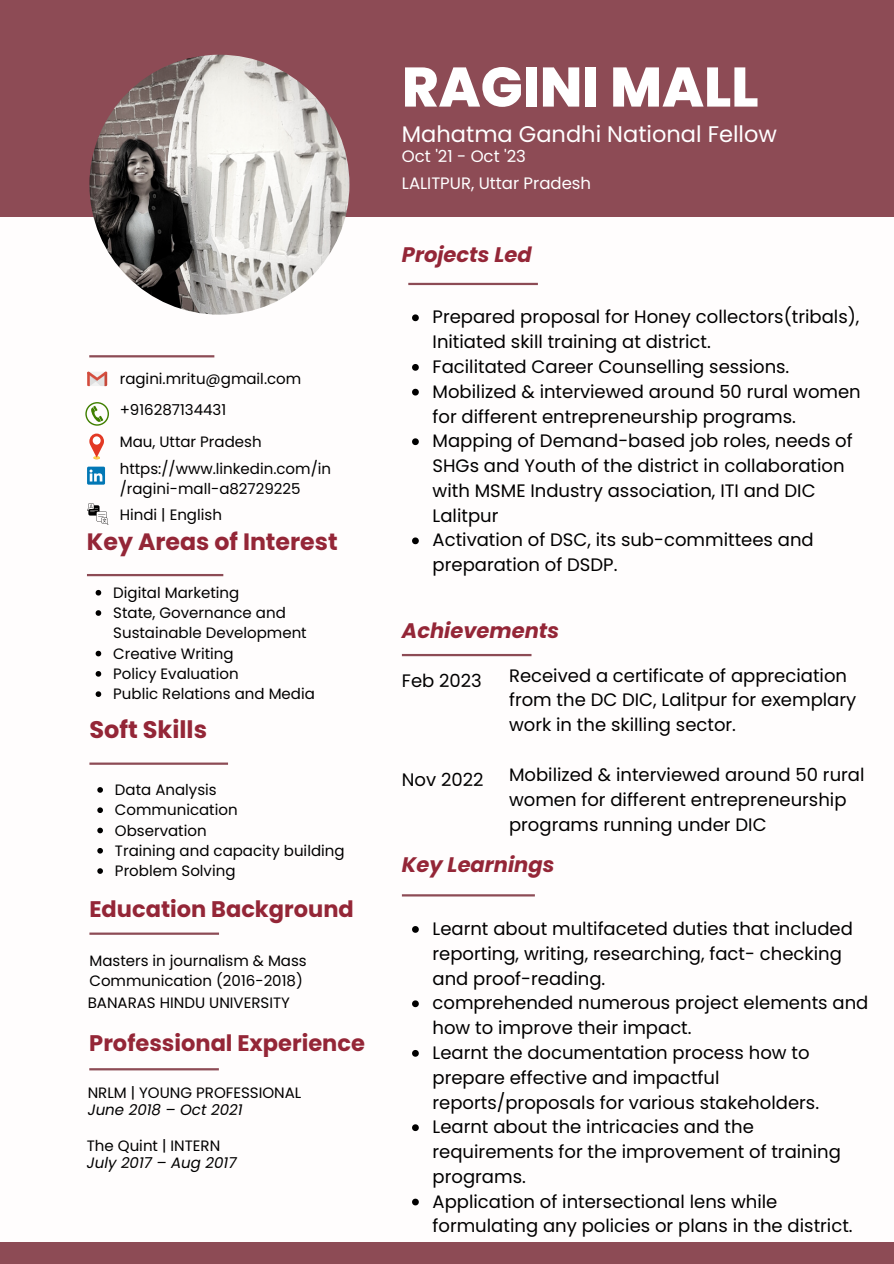
<style>
.page{position:relative;width:894px;height:1264px;background:#fff}
.page>*{position:absolute;margin:0;border:0;box-sizing:border-box;transform-origin:0 0}
.t1{font:800 55.5px "Poppins";color:#fff}
.t2{font:700 24px "Poppins";color:#942637}
.t3{font:700 23.7px "Poppins";color:#942637}
.t4{font:700 22.5px "Poppins";color:#942637}
.t5{font:22.5px "Poppins";color:#fff}
.t6{font:italic 700 21px "Poppins";color:#942637}
.t7{font:18px/24.8px "Poppins";color:#000}
.t8{font:16.5px "Poppins";color:#fff}
.t9{font:15px/20.2px "Poppins";color:#000}
.t10{font:italic 15px "Poppins";color:#000}
</style>
<div class="page">
<div style="left:0;top:0;width:893px;height:216px;background:#8d4b55"></div>
<div style="left:0;top:1242px;width:893px;height:21px;background:#8d4b55"></div>
<img style="left:89px;top:55px;width:260px;height:259px;border-radius:50%">
<hr style="left:89px;top:1068px;width:130px;height:2px;background:#8d4b55">
<hr style="left:402px;top:654px;width:129px;height:2px;background:#8d4b55">
<hr style="left:87px;top:574px;width:136px;height:2px;background:#8d4b55">
<hr style="left:89px;top:762px;width:139px;height:2px;background:#8d4b55">
<hr style="left:89px;top:932px;width:130px;height:2px;background:#8d4b55">
<hr style="left:89px;top:355px;width:125px;height:2px;background:#8d4b55">
<svg style="left:87px;top:466px;width:18px;height:18px"></svg>
<svg style="left:87px;top:371px;width:20px;height:15px"></svg>
<svg style="left:85px;top:402px;width:24px;height:24px"></svg>
<svg style="left:89px;top:433px;width:15px;height:26px"></svg>
<div style="left:93px;top:436px;width:8px;height:8px;background:#fff;border-radius:50%"></div>
<hr style="left:402px;top:894px;width:132px;height:2px;background:#8d4b55">
<hr style="left:408px;top:283px;width:129px;height:2px;background:#8d4b55">
<svg style="left:87px;top:503px;width:21px;height:21px"></svg>
<svg style="left:96px;top:590px;width:5px;height:5px"></svg>
<svg style="left:96px;top:610px;width:5px;height:6px"></svg>
<svg style="left:96px;top:650px;width:5px;height:6px"></svg>
<svg style="left:96px;top:671px;width:5px;height:5px"></svg>
<svg style="left:96px;top:691px;width:5px;height:6px"></svg>
<svg style="left:97px;top:787px;width:6px;height:5px"></svg>
<svg style="left:97px;top:807px;width:6px;height:6px"></svg>
<svg style="left:97px;top:827px;width:6px;height:6px"></svg>
<svg style="left:97px;top:848px;width:6px;height:5px"></svg>
<svg style="left:97px;top:868px;width:6px;height:5px"></svg>
<svg style="left:412px;top:926px;width:6px;height:6px"></svg>
<svg style="left:412px;top:1000px;width:6px;height:7px"></svg>
<svg style="left:412px;top:1050px;width:6px;height:6px"></svg>
<svg style="left:412px;top:1124px;width:6px;height:7px"></svg>
<svg style="left:412px;top:1198px;width:6px;height:7px"></svg>
<svg style="left:412px;top:314px;width:6px;height:7px"></svg>
<svg style="left:412px;top:364px;width:6px;height:7px"></svg>
<svg style="left:412px;top:389px;width:6px;height:6px"></svg>
<svg style="left:412px;top:438px;width:6px;height:7px"></svg>
<svg style="left:412px;top:537px;width:6px;height:7px"></svg>
<p class="t9" style="left:120px;top:368px;width:183px">ragini.mritu@gmail.com</p>
<p class="t9" style="left:120px;top:400px;width:108px">+916287134431</p>
<p class="t9" style="left:120px;top:431px;width:143px">Mau, Uttar Pradesh</p>
<p class="t9" style="left:120px;top:458px;width:213px">https://www.linkedin.com/in /ragini-mall-a82729225</p>
<p class="t9" style="left:120px;top:505px;width:104px">Hindi | English</p>
<h3 class="t3" style="left:87px;top:525px;width:252px">Key Areas of Interest</h3>
<p class="t9" style="left:113px;top:582px;width:203px">Digital Marketing<br>State, Governance and<br>Sustainable Development<br>Creative Writing<br>Policy Evaluation<br>Public Relations and Media</p>
<h2 class="t2" style="left:89px;top:713px;width:119px">Soft Skills</h2>
<p class="t9" style="left:115px;top:779px;width:231px">Data Analysis<br>Communication<br>Observation<br>Training and capacity building<br>Problem Solving</p>
<p class="t4" style="left:89px;top:893px;width:266px">Education Background</p>
<p class="t9" style="left:89px;top:950px;width:219px">Masters in journalism &amp; Mass<br>Communication (2016-2018)</p>
<p class="t9" style="left:88px;top:992px;width:204px">BANARAS HINDU UNIVERSITY</p>
<p class="t4" style="left:89px;top:1026px;width:277px">Professional Experience</p>
<p class="t9" style="left:88px;top:1082px;width:215px">NRLM | YOUNG PROFESSIONAL</p>
<p class="t10" style="left:88px;top:1099px;width:156px">June 2018 – Oct 2021</p>
<p class="t9" style="left:87px;top:1135px;width:135px">The Quint | INTERN</p>
<p class="t10" style="left:87px;top:1152px;width:151px">July 2017 – Aug 2017</p>
<h1 class="t1" style="left:402px;top:48px;width:358px">RAGINI MALL</h1>
<p class="t5" style="left:402px;top:118px;width:376px">Mahatma Gandhi National Fellow</p>
<p class="t8" style="left:402px;top:145px;width:125px">Oct '21 - Oct '23</p>
<p class="t8" style="left:402px;top:172px;width:191px">LALITPUR, Uttar Pradesh</p>
<p class="t6" style="left:402px;top:240px;width:131px">Projects Led</p>
<p class="t7" style="left:432px;top:305px;width:429px">Prepared proposal for Honey collectors(tribals), Initiated skill training at district.<br>Facilitated Career Counselling sessions.<br>Mobilized &amp; interviewed around 50 rural women for different entrepreneurship programs.<br>Mapping of Demand-based job roles, needs of SHGs and Youth of the district in collaboration with MSME Industry association, ITI and DIC Lalitpur<br>Activation of DSC, its sub-committees and preparation of DSDP.</p>
<p class="t6" style="left:402px;top:615px;width:159px">Achievements</p>
<p class="t7" style="left:402px;top:668px;width:81px">Feb 2023</p>
<p class="t7" style="left:402px;top:766px;width:83px">Nov 2022</p>
<p class="t7" style="left:509px;top:663px;width:348px">Received a certificate of appreciation from the DC DIC, Lalitpur for exemplary work in the skilling sector.</p>
<p class="t7" style="left:509px;top:762px;width:357px">Mobilized &amp; interviewed around 50 rural women for different entrepreneurship programs running under DIC</p>
<p class="t6" style="left:402px;top:850px;width:154px">Key Learnings</p>
<p class="t7" style="left:432px;top:916px;width:437px">Learnt about multifaceted duties that included reporting, writing, researching, fact- checking and proof-reading.<br>comprehended numerous project elements and how to improve their impact.<br>Learnt the documentation process how to prepare effective and impactful reports/proposals for various stakeholders.<br>Learnt about the intricacies and the requirements for the improvement of training programs.<br>Application of intersectional lens while formulating any policies or plans in the district.</p>
</div>
